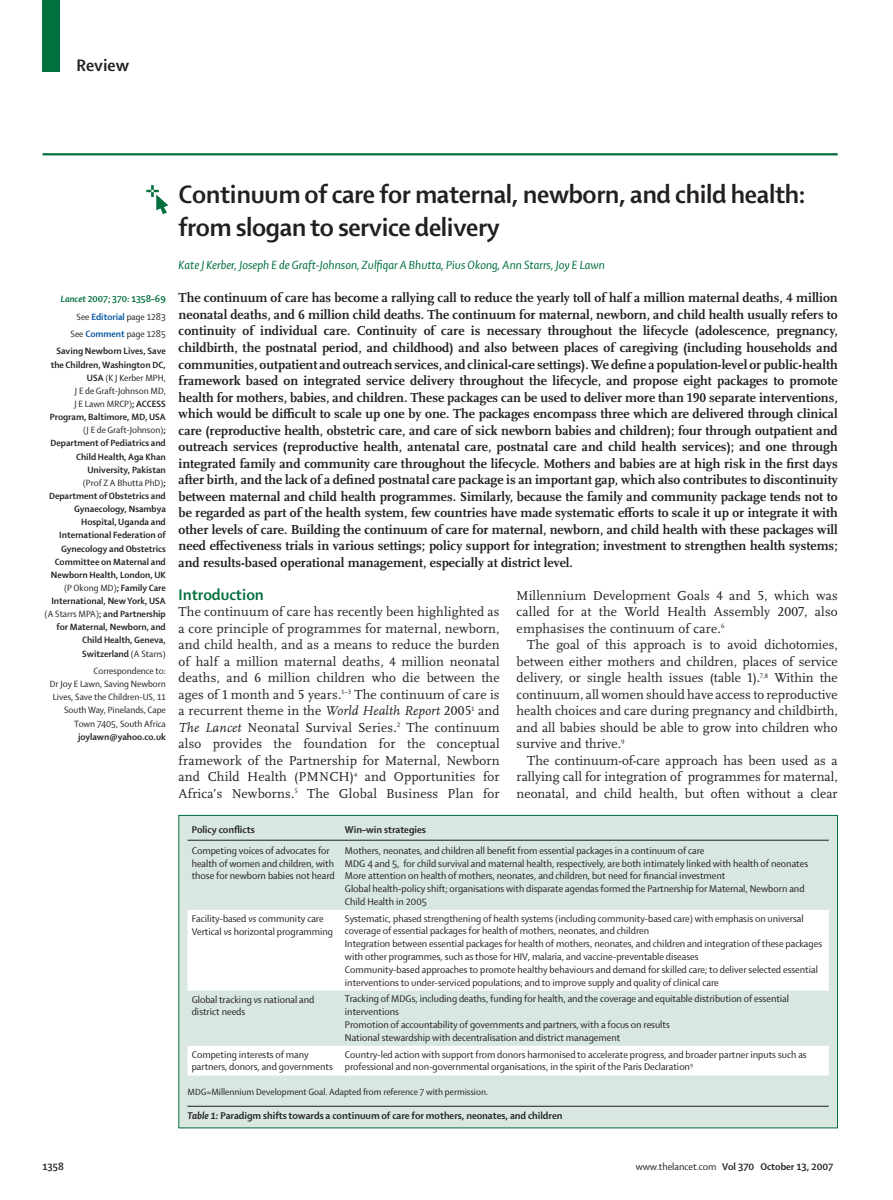
<style>
.page{position:relative;width:893px;height:1200px;background:#fff}
.page>*{position:absolute;margin:0;border:0;box-sizing:border-box;transform-origin:0 0}
.t1{font:700 27px/33px "Shaker 2 Lancet";letter-spacing:-.01em;color:#231f20}
.t2{font:700 18px "Shaker 2 Lancet";color:#231f20}
.t3{font:700 16.5px "Shaker 2 Lancet";color:#00703c}
.t4{font:700 13.5px/16.5px "Scala Lancet Pro";color:#231f20;text-align:justify}
.t5{font:13.5px/16.5px "Scala Lancet Pro";color:#231f20;text-align:justify}
.t6{font:italic 12.75px "Shaker 2 Lancet";color:#00703c}
.t7{font:10.5px/12.8px "Shaker 2 Lancet";color:#231f20}
.t8{font:700 10.5px "Shaker 2 Lancet";color:#231f20}
.t9{font:700 9.75px/13.2px "Shaker 2 Lancet";color:#231f20;text-align:right}
.t10{font:9.75px/13.2px "Shaker 2 Lancet";color:#231f20;text-align:right}
.s1{font-style:italic;color:#00703c}
.s2{color:#00703c}
.s3{font-weight:400}
.s4{color:#00539e}
.s5{font-style:italic}
</style>
<div class="page">
<div style="left:43px;top:0;width:17px;height:71px;background:#00703c"></div>
<hr style="left:43px;top:153px;width:795px;height:2px;background:#00703c">
<div style="left:179px;top:815px;width:658px;height:312px;background:#d8e7df"></div>
<hr style="left:187px;top:1105px;width:642px;height:1px;background:#231f20">
<svg style="left:187px;top:910px;width:642px;height:165px;fill:#fff"></svg>
<hr style="left:187px;top:839px;width:154px;height:1px;background:#231f20">
<hr style="left:341px;top:839px;width:488px;height:1px;background:#231f20">
<img style="left:146px;top:185px;width:23px;height:29px">
<h2 class="t2" style="left:77px;top:58px;width:54px">Review</h2>
<p class="t9" style="left:56px;top:291px;width:111px;line-height:17.4px"><span class="s1">Lancet</span> <span class="s2">2007; 370: 1358–69<br></span><span class="s3">See</span> <span class="s4">Editorial</span> <span class="s3">page 1283<br>See</span> <span class="s4">Comment</span> <span class="s3">page 1285<br></span>Saving Newborn Lives, Save</p>
<p class="t9" style="left:45px;top:358px;width:123px">the Children, Washington DC,<br>USA <span class="s3">(K J Kerber MPH,<br>J E de Graft-Johnson MD,<br>J E Lawn MRCP)</span>; ACCESS<br>Program, Baltimore, MD, USA <span class="s3">(J E de Graft-Johnson)</span>;<br>Department of Pediatrics and<br>Child Health, Aga Khan<br>University, Pakistan<br><span class="s3">(Prof Z A Bhutta PhD)</span>;<br>Department of Obstetrics and<br>Gynaecology, Nsambya<br>Hospital, Uganda and<br>International Federation of<br>Gynecology and Obstetrics<br>Committee on Maternal and<br>Newborn Health, London, UK <span class="s3">(P Okong MD)</span>; Family Care<br>International, New York, USA <span class="s3">(A Starrs MPA)</span>; and Partnership for Maternal, Newborn, and<br>Child Health, Geneva,<br>Switzerland <span class="s3">(A Starrs)</span></p>
<p class="t10" style="left:50px;top:665px;width:117px">Correspondence to:<br>Dr Joy E Lawn, Saving Newborn<br>Lives, Save the Children-US, 11<br>South Way, Pinelands, Cape<br>Town 7405, South Africa</p>
<p class="t9" style="left:78px;top:730px;width:89px">joylawn@yahoo.co.uk</p>
<h1 class="t1" style="left:179px;top:180px;width:628px">Continuum of care for maternal, newborn, and child health: from slogan to service delivery</h1>
<p class="t6" style="left:179px;top:260px;width:428px">Kate J Kerber, Joseph E de Graft-Johnson, Zulfiqar A Bhutta, Pius Okong, Ann Starrs, Joy E Lawn</p>
<p class="t4" style="left:179px;top:290px;width:661px">The continuum of care has become a rallying call to reduce the yearly toll of half a million maternal deaths, 4 million neonatal deaths, and 6 million child deaths. The continuum for maternal, newborn, and child health usually refers to continuity of individual care. Continuity of care is necessary throughout the lifecycle (adolescence, pregnancy, childbirth, the postnatal period, and childhood) and also between places of caregiving (including households and communities, outpatient and outreach services, and clinical-care settings). We define a population-level or public-health framework based on integrated service delivery throughout the lifecycle, and propose eight packages to promote health for mothers, babies, and children. These packages can be used to deliver more than 190 separate interventions, which would be difficult to scale up one by one. The packages encompass three which are delivered through clinical care (reproductive health, obstetric care, and care of sick newborn babies and children); four through outpatient and outreach services (reproductive health, antenatal care, postnatal care and child health services); and one through integrated family and community care throughout the lifecycle. Mothers and babies are at high risk in the first days after birth, and the lack of a defined postnatal care package is an important gap, which also contributes to discontinuity between maternal and child health programmes. Similarly, because the family and community package tends not to be regarded as part of the health system, few countries have made systematic efforts to scale it up or integrate it with other levels of care. Building the continuum of care for maternal, newborn, and child health with these packages will need effectiveness trials in various settings; policy support for integration; investment to strengthen health systems; and results-based operational management, especially at district level.</p>
<p class="t3" style="left:179px;top:587px;width:87px">Introduction</p>
<p class="t5" style="left:179px;top:604px;width:323px">The continuum of care has recently been highlighted as a core principle of programmes for maternal, newborn, and child health, and as a means to reduce the burden of half a million maternal deaths, 4 million neonatal deaths, and 6 million children who die between the ages of 1 month and 5 years.<sup>1–3</sup> The continuum of care is a recurrent theme in the <span class="s5">World Health Report</span> 2005<sup>1</sup> and <span class="s5">The Lancet</span> Neonatal Survival Series.<sup>2</sup> The continuum also provides the foundation for the conceptual framework of the Partnership for Maternal, Newborn and Child Health (PMNCH)<sup>4</sup> and Opportunities for Africa’s Newborns.<sup>5</sup> The Global Business Plan for</p>
<p class="t5" style="left:517px;top:588px;width:323px">Millennium Development Goals 4 and 5, which was called for at the World Health Assembly 2007, also emphasises the continuum of care.<sup>6</sup></p>
<p class="t5" style="left:517px;top:637px;width:323px;text-indent:11px">The goal of this approach is to avoid dichotomies, between either mothers and children, places of service delivery, or single health issues (table 1).<sup>7,8</sup> Within the continuum, all women should have access to reproductive health choices and care during pregnancy and childbirth, and all babies should be able to grow into children who survive and thrive.<sup>9</sup></p>
<p class="t5" style="left:517px;top:753px;width:323px;text-indent:11px">The continuum-of-care approach has been used as a rallying call for integration of programmes for maternal, neonatal, and child health, but often without a clear</p>
<p class="t8" style="left:192px;top:825px;width:65px">Policy conflicts</p>
<p class="t8" style="left:345px;top:825px;width:83px">Win–win strategies</p>
<p class="t7" style="left:192px;top:844px;width:145px">Competing voices of advocates for health of women and children, with those for newborn babies not heard</p>
<p class="t7" style="left:345px;top:844px;width:465px">Mothers, neonates, and children all benefit from essential packages in a continuum of care<br>MDG 4 and 5, for child survival and maternal health, respectively, are both intimately linked with health of neonates More attention on health of mothers, neonates, and children, but need for financial investment<br>Global health-policy shift; organisations with disparate agendas formed the Partnership for Maternal, Newborn and Child Health in 2005</p>
<p class="t7" style="left:192px;top:912px;width:143px">Facility-based <span class="s5">vs</span> community care<br>Vertical <span class="s5">vs</span> horizontal programming</p>
<p class="t7" style="left:345px;top:912px;width:479px">Systematic, phased strengthening of health systems (including community-based care) with emphasis on universal coverage of essential packages for health of mothers, neonates, and children<br>Integration between essential packages for health of mothers, neonates, and children and integration of these packages with other programmes, such as those for HIV, malaria, and vaccine-preventable diseases<br>Community-based approaches to promote healthy behaviours and demand for skilled care; to deliver selected essential interventions to under-serviced populations; and to improve supply and quality of clinical care</p>
<p class="t7" style="left:192px;top:993px;width:124px">Global tracking <span class="s5">vs</span> national and district needs</p>
<p class="t7" style="left:345px;top:993px;width:446px">Tracking of MDGs, including deaths, funding for health, and the coverage and equitable distribution of essential interventions<br>Promotion of accountability of governments and partners, with a focus on results<br>National stewardship with decentralisation and district management</p>
<p class="t7" style="left:192px;top:1048px;width:143px">Competing interests of many partners, donors, and governments</p>
<p class="t7" style="left:345px;top:1048px;width:463px">Country-led action with support from donors harmonised to accelerate progress, and broader partner inputs such as professional and non-governmental organisations, in the spirit of the Paris Declaration<sup>9</sup></p>
<p class="t10" style="left:187px;top:1085px;width:302px">MDG=Millennium Development Goal. Adapted from reference 7 with permission.</p>
<p class="t8" style="left:187px;top:1111px;width:376px"><span class="s5">Table 1:</span> Paradigm shifts towards a continuum of care for mothers, neonates, and children</p>
<p class="t8" style="left:43px;top:1162px;width:23px">1358</p>
<p class="t8" style="left:636px;top:1162px;width:199px"><span class="s3">www.thelancet.com</span> Vol 370 October 13, 2007</p>
</div>
